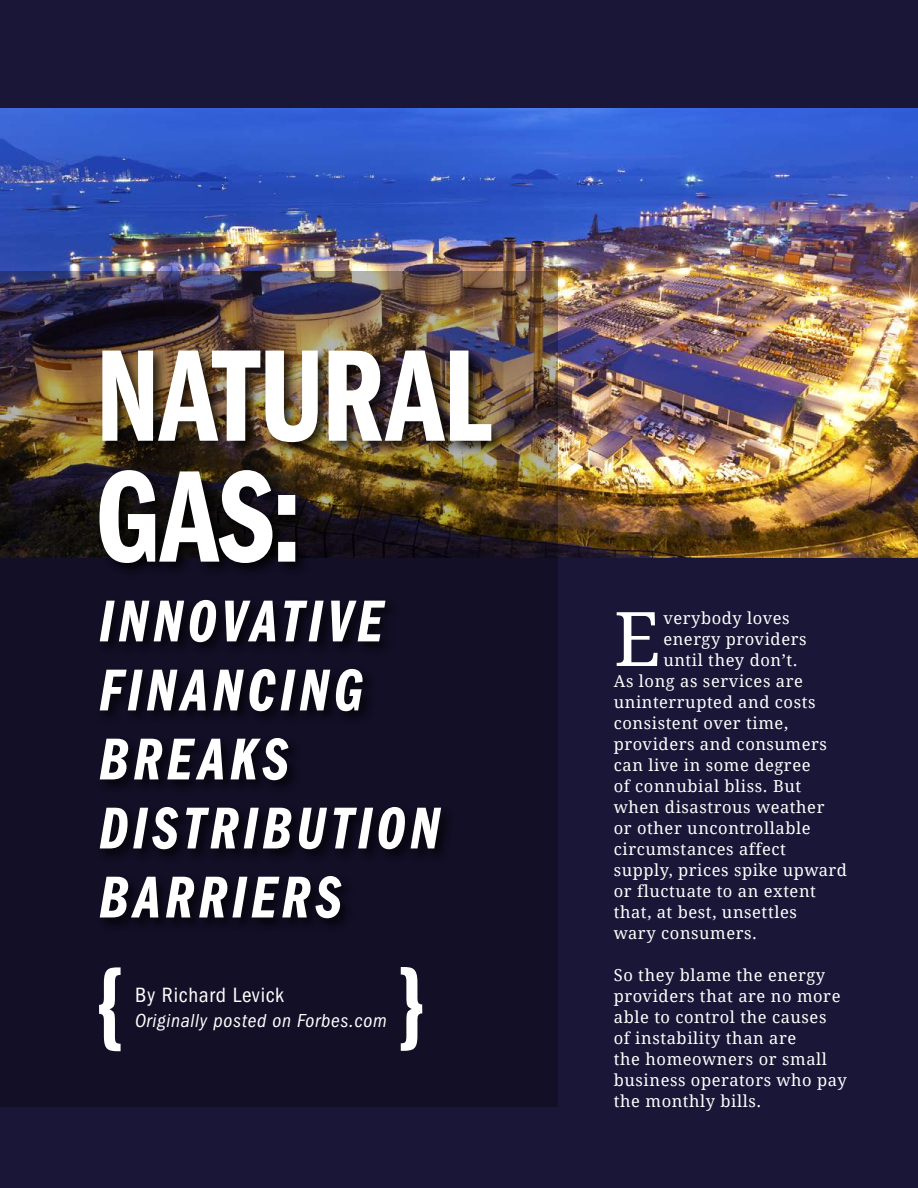
<style>
.page{position:relative;width:918px;height:1188px;background:#1a1637}
.page>*{position:absolute;margin:0;border:0;box-sizing:border-box;transform-origin:0 0}
.t1{font:135.3px/120.9px "ITC Franklin Gothic Std Dm Cp";letter-spacing:-.005em;color:#fff}
.t2{font:100.5px "ITC Franklin Gothic Std Dm Cp";color:#fff}
.t3{font:75.3px "Droid Serif";color:#fff}
.t4{font:61.2px/69px "ITC Franklin Gothic Std Dm Cp It";letter-spacing:.07em;color:#fff}
.t5{font:condensed 21.45px "Franklin Gothic";letter-spacing:.035em;color:#fff}
.t6{font:italic condensed 19.5px "ITC Franklin Gothic Std";letter-spacing:.035em;color:#fff}
.t7{font:16.5px/21px "Droid Serif";letter-spacing:.035em;color:#fff}
</style>
<div class="page">
<img style="left:0;top:108px;width:918px;height:449px">
<img style="left:0;top:272px;width:557px;height:835px">
<div style="left:96px;top:348px;width:411px;height:230px;background:#000;opacity:.75"></div>
<div style="left:97px;top:597px;width:358px;height:336px;background:#000;opacity:.75"></div>
<h1 class="t1" style="left:95px;top:338px;width:398px">NATURAL<br>GAS:</h1>
<h3 class="t4" style="left:99px;top:587px;width:343px">INNOVATIVE<br>FINANCING<br>BREAKS<br>DISTRIBUTION<br>BARRIERS</h3>
<h2 class="t2" style="left:96px;top:946px;width:27px">{</h2>
<h3 class="t5" style="left:135px;top:983px;width:151px">By Richard Levick</h3>
<p class="t6" style="left:135px;top:1010px;width:253px">Originally posted on Forbes.com</p>
<h2 class="t2" style="left:399px;top:946px;width:27px">}</h2>
<h3 class="t3" style="left:614px;top:592px;width:48px">E</h3>
<p class="t7" style="left:663px;top:608px;width:128px">verybody loves</p>
<p class="t7" style="left:663px;top:629px;width:145px">energy providers</p>
<p class="t7" style="left:663px;top:650px;width:136px">until they don’t.</p>
<p class="t7" style="left:614px;top:671px;width:191px">As long as services are</p>
<p class="t7" style="left:614px;top:692px;width:203px">uninterrupted and costs</p>
<p class="t7" style="left:614px;top:713px;width:176px">consistent over time,</p>
<p class="t7" style="left:614px;top:734px;width:215px">providers and consumers</p>
<p class="t7" style="left:614px;top:755px;width:198px">can live in some degree</p>
<p class="t7" style="left:614px;top:776px;width:189px">of connubial bliss. But</p>
<p class="t7" style="left:614px;top:797px;width:212px">when disastrous weather</p>
<p class="t7" style="left:614px;top:818px;width:198px">or other uncontrollable</p>
<p class="t7" style="left:614px;top:839px;width:174px">circumstances affect</p>
<p class="t7" style="left:614px;top:860px;width:235px">supply, prices spike upward</p>
<p class="t7" style="left:614px;top:881px;width:204px">or fluctuate to an extent</p>
<p class="t7" style="left:614px;top:902px;width:185px">that, at best, unsettles</p>
<p class="t7" style="left:614px;top:923px;width:145px">wary consumers.</p>
<p class="t7" style="left:614px;top:965px;width:234px">So they blame the energy providers that are no more able to control the causes<br>of instability than are<br>the homeowners or small business operators who pay the monthly bills.</p>
</div>
